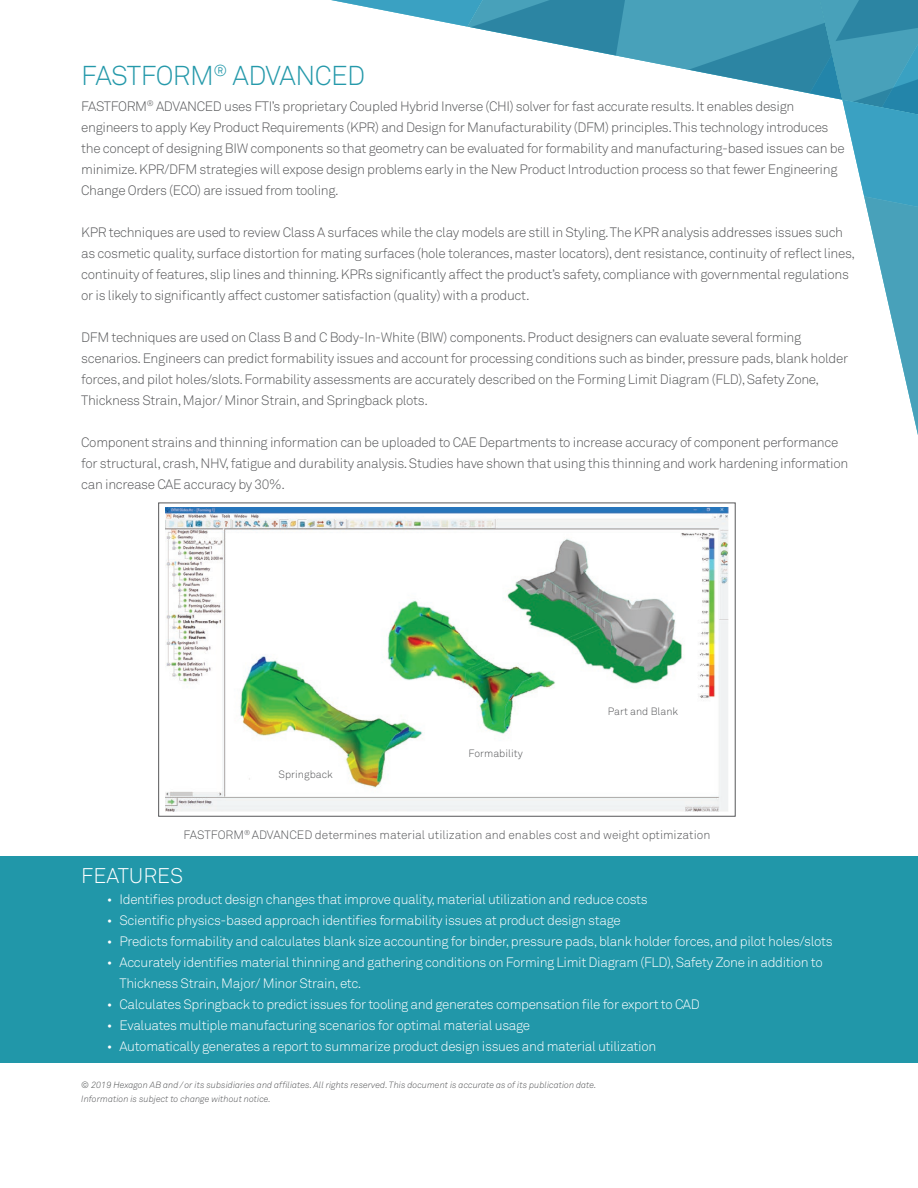
<style>
.page{position:relative;width:918px;height:1188px;background:#fff}
.page>*{position:absolute;margin:0;border:0;box-sizing:border-box;transform-origin:0 0}
.t1{font:27px "Akkurat Light Pro";letter-spacing:-.02em;color:#2599aa}
.t2{font:21px "Akkurat Light Pro";color:#fff}
.t3{font:13.5px/21px "Akkurat Light Pro";letter-spacing:-.025em;color:#57585a}
.t4{font:13.5px/21px "Akkurat Light Pro";letter-spacing:-.025em;color:#fff}
.t5{font:12px "Akkurat Light Pro";color:#57585a}
.t6{font:10.5px "Akkurat Light Pro";color:#57585a}
.t7{font:italic 9px/13.5px "Akkurat Light Pro";color:#57585a}
.s1{color:#4f5252}
</style>
<div class="page">
<div style="left:0;top:856px;width:918px;height:207px;background:#2197a9"></div>
<svg style="left:331px;top:0;width:587px;height:435px"></svg>
<img style="left:166px;top:507px;width:562px;height:305px">
<h1 class="t1" style="left:81px;top:60px;width:285px">FASTFORM<sup>®</sup> ADVANCED</h1>
<p class="t3" style="left:81px;top:96px;width:765px">FASTFORM<sup>®</sup> ADVANCED uses FTI’s proprietary Coupled Hybrid Inverse (CHI) solver for fast accurate results. It enables design engineers to apply Key Product Requirements (KPR) and Design for Manufacturability (DFM) principles. This technology introduces the concept of designing BIW components so that geometry can be evaluated for formability and manufacturing-based issues can be minimize. KPR/DFM strategies will expose design problems early in the New Product Introduction process so that fewer Engineering Change Orders (ECO) are issued from tooling.</p>
<p class="t3" style="left:81px;top:222px;width:775px">KPR techniques are used to review Class A surfaces while the clay models are still in Styling. The KPR analysis addresses issues such as cosmetic quality, surface distortion for mating surfaces (hole tolerances, master locators), dent resistance, continuity of reflect lines, continuity of features, slip lines and thinning. KPRs significantly affect the product’s safety, compliance with governmental regulations or is likely to significantly affect customer satisfaction (quality) with a product.</p>
<p class="t3" style="left:81px;top:327px;width:768px">DFM techniques are used on Class B and C Body-In-White (BIW) components. Product designers can evaluate several forming scenarios. Engineers can predict formability issues and account for processing conditions such as binder, pressure pads, blank holder forces, and pilot holes/slots. Formability assessments are accurately described on the Forming Limit Diagram (FLD), Safety Zone, Thickness Strain, Major/ Minor Strain, and Springback plots.</p>
<p class="t3" style="left:81px;top:432px;width:769px">Component strains and thinning information can be uploaded to CAE Departments to increase accuracy of component performance for structural, crash, NHV, fatigue and durability analysis. Studies have shown that using this thinning and work hardening information can increase CAE accuracy by 30%.</p>
<p class="t6" style="left:279px;top:768px;width:56px">Springback</p>
<p class="t6" style="left:468px;top:747px;width:56px">Formability</p>
<p class="t6" style="left:608px;top:705px;width:72px">Part and Blank</p>
<p class="t5" style="left:183px;top:828px;width:529px">FASTFORM<sup>®</sup> ADVANCED determines material utilization and enables cost and weight optimization</p>
<h2 class="t2" style="left:81px;top:863px;width:103px">FEATURES</h2>
<p class="t4" style="left:107px;top:889px;width:543px">• Identifies product design changes that improve quality, material utilization and reduce costs</p>
<p class="t4" style="left:107px;top:910px;width:515px">• Scientific physics-based approach identifies formability issues at product design stage</p>
<p class="t4" style="left:107px;top:931px;width:727px">• Predicts formability and calculates blank size accounting for binder, pressure pads, blank holder forces, and pilot holes/slots</p>
<p class="t4" style="left:120px;top:952px;width:705px;text-indent:-13px">• Accurately identifies material thinning and gathering conditions on Forming Limit Diagram (FLD), Safety Zone in addition to<br>Thickness Strain, Major/ Minor Strain, etc.</p>
<p class="t4" style="left:107px;top:994px;width:595px">• Calculates Springback to predict issues for tooling and generates compensation file for export to CAD</p>
<p class="t4" style="left:107px;top:1015px;width:425px">• Evaluates multiple manufacturing scenarios for optimal material usage</p>
<p class="t4" style="left:107px;top:1036px;width:551px">• Automatically generates a report to summarize product design issues and material utilization</p>
<p class="t7" style="left:81px;top:1078px;width:517px"><span class="s1">© 2019 H</span>exagon AB and/or its subsidiaries and affiliates. All rights reserved. This document is accurate as of its publication date.<br>Information is subject to change without notice.</p>
</div>
